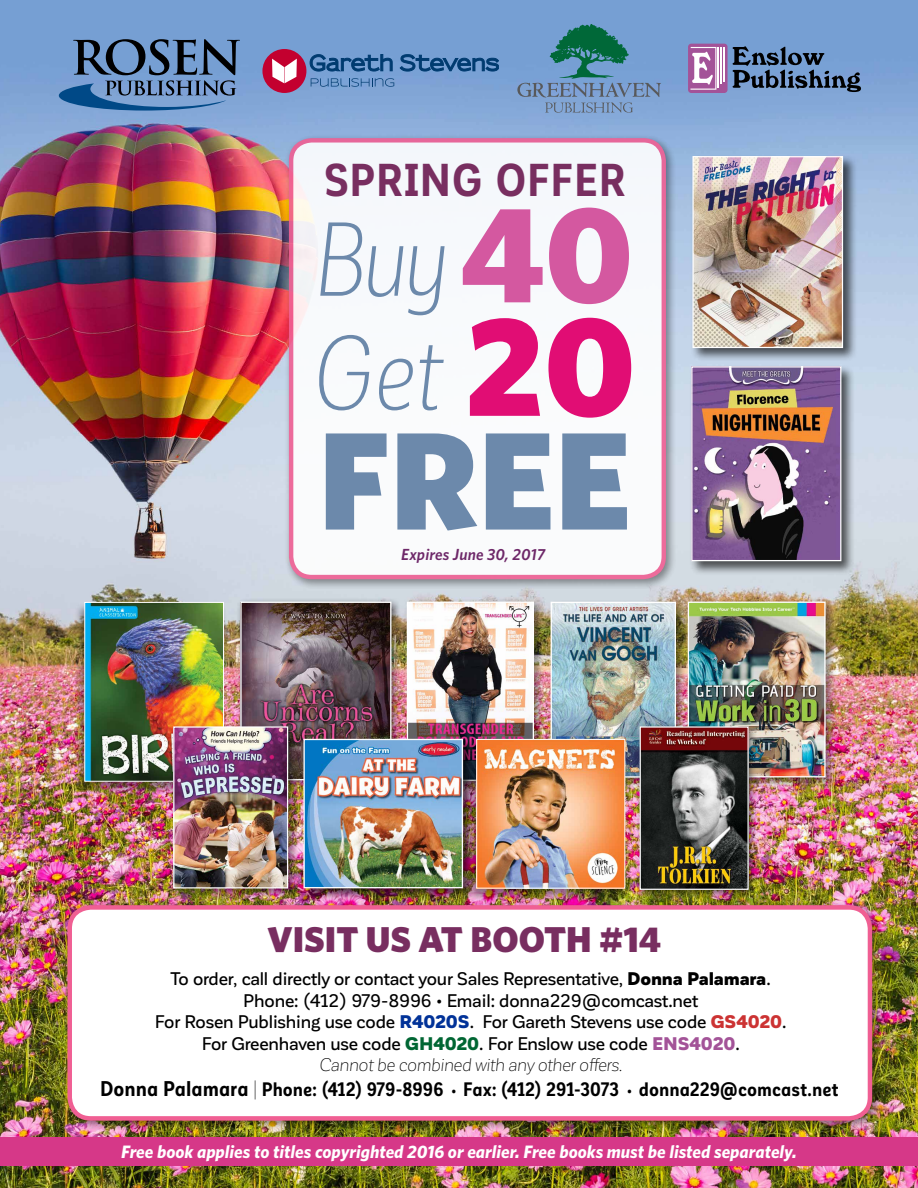
<style>
.page{position:relative;width:918px;height:1188px;background:#fff}
.page>*{position:absolute;margin:0;border:0;box-sizing:border-box;transform-origin:0 0}
.t1{font:900 139.2px "Whitney";color:#6c89ab}
.t2{font:italic 300 103.2px/113.6px "Corporative Sans Alt Cnd";letter-spacing:-.025em;color:#6c89ab}
.t3{font:700 45.3px "Corporative Sans Alt Cnd";letter-spacing:.025em;color:#782e60}
.t4{font:900 36px "Whitney";color:#782e60}
.t5{font:700 19.2px "Corporative Sans Alt Cnd";letter-spacing:.005em;color:#000}
.t6{font:500 18px/21.6px "Corporative Sans";letter-spacing:-.01em;color:#000;text-align:center}
.t7{font:italic 700 18px "Whitney";color:#fff}
.t8{font:italic 600 16.05px "Whitney";letter-spacing:.01em;color:#6e2869}
.s1{font-family:"Whitney";font-weight:900;font-style:normal;font-size:137.55px;color:#d458a0}
.s2{font-family:"Whitney";font-weight:900;font-style:normal;font-size:142.35px;color:#e10d74}
.s3{font-weight:900}
.s4{font-weight:900;color:#013298}
.s5{font-weight:900;color:#c33}
.s6{font-weight:900;color:#063}
.s7{font-weight:900;color:#a35398}
.s8{font-weight:300;font-style:italic}
.s9{font-size:21px}
.s10{font-weight:100}
.s11{font-size:15px}
</style>
<div class="page">
<img style="left:0;top:0;width:918px;height:1188px">
<div style="left:0;top:1137px;width:918px;height:28px;background:#d63888"></div>
<div style="left:285px;top:134px;width:392px;height:456px;background:#000;opacity:.45"></div>
<div style="left:291px;top:140px;width:373px;height:437px;background:#fff;border-radius:21px"></div>
<div style="left:289px;top:138px;width:377px;height:441px;border:4px solid #f05f93;border-radius:21px"></div>
<div style="left:685px;top:599px;width:152px;height:190px;background:#000;opacity:.43"></div>
<img style="left:690px;top:604px;width:134px;height:171px">
<div style="left:688px;top:602px;width:138px;height:175px;border:1px solid #fff"></div>
<div style="left:548px;top:599px;width:139px;height:190px;background:#000;opacity:.43"></div>
<img style="left:553px;top:604px;width:121px;height:172px">
<div style="left:551px;top:602px;width:125px;height:176px;border:1px solid #fff"></div>
<div style="left:404px;top:599px;width:141px;height:193px;background:#000;opacity:.43"></div>
<img style="left:409px;top:604px;width:123px;height:135px">
<div style="left:407px;top:602px;width:127px;height:179px;border:1px solid #fff"></div>
<svg style="left:59px;top:39px;width:181px;height:72px;background:#5678a2"></svg>
<svg style="left:517px;top:24px;width:144px;height:89px;background:#6492b2"></svg>
<svg style="left:400px;top:54px;width:99px;height:18px;background:#4172a7"></svg>
<svg style="left:262px;top:49px;width:132px;height:44px;background:#7f7aa9"></svg>
<svg style="left:688px;top:44px;width:40px;height:49px"></svg>
<svg style="left:690px;top:47px;width:26px;height:43px"></svg>
<hr style="left:718px;top:47px;width:1px;height:41px;background:#fff">
<hr style="left:721px;top:47px;width:1px;height:37px;background:#fff">
<hr style="left:724px;top:47px;width:1px;height:34px;background:#fff">
<svg style="left:733px;top:46px;width:128px;height:46px;background:#567296"></svg>
<div style="left:63px;top:901px;width:820px;height:230px;background:#000;opacity:.45"></div>
<div style="left:70px;top:907px;width:800px;height:211px;background:#fff;border-radius:21px"></div>
<div style="left:67px;top:905px;width:805px;height:216px;border:4px solid #f05f93;border-radius:21px"></div>
<div style="left:74px;top:602px;width:154px;height:194px;background:#000;opacity:.42"></div>
<img style="left:86px;top:604px;width:136px;height:176px">
<div style="left:84px;top:602px;width:140px;height:180px;border:1px solid #fff"></div>
<div style="left:689px;top:364px;width:167px;height:211px;background:#000;opacity:.65"></div>
<img style="left:693px;top:368px;width:146px;height:191px">
<div style="left:691px;top:366px;width:150px;height:195px;border:1px solid #fff"></div>
<div style="left:690px;top:154px;width:168px;height:208px;background:#000;opacity:.65"></div>
<img style="left:694px;top:158px;width:147px;height:188px">
<div style="left:692px;top:156px;width:151px;height:192px;border:1px solid #fff"></div>
<div style="left:236px;top:597px;width:166px;height:193px;background:#000;opacity:.5"></div>
<img style="left:242px;top:604px;width:147px;height:174px">
<div style="left:240px;top:602px;width:151px;height:178px;border:1px solid #fff"></div>
<div style="left:635px;top:722px;width:124px;height:178px;background:#000;opacity:.5"></div>
<img style="left:642px;top:728px;width:105px;height:160px">
<div style="left:640px;top:726px;width:109px;height:164px;border:1px solid #fff"></div>
<div style="left:170px;top:724px;width:130px;height:176px;background:#000;opacity:.43"></div>
<img style="left:175px;top:728px;width:111px;height:159px">
<div style="left:173px;top:726px;width:115px;height:163px;border:1px solid #fff"></div>
<div style="left:466px;top:739px;width:163px;height:164px;background:#000;opacity:.42"></div>
<img style="left:478px;top:741px;width:145px;height:145px">
<div style="left:476px;top:739px;width:149px;height:149px;border:1px solid #fff"></div>
<div style="left:302px;top:737px;width:173px;height:164px;background:#000;opacity:.65"></div>
<img style="left:305px;top:741px;width:156px;height:145px">
<div style="left:303px;top:739px;width:160px;height:149px;border:1px solid #fff"></div>
<h3 class="t3" style="left:324px;top:155px;width:303px">SPRING OFFER</h3>
<h2 class="t2" style="left:314px;top:204px;width:323px">Buy<span class="s1">40<br></span>Get <span class="s2">20</span></h2>
<h1 class="t1" style="left:318px;top:387px;width:314px">FREE</h1>
<p class="t8" style="left:401px;top:544px;width:145px">Expires June 30, 2017</p>
<h3 class="t4" style="left:268px;top:915px;width:395px">VISIT US AT BOOTH #14</h3>
<p class="t6" style="left:155px;top:968px;width:633px">To order, call directly or contact your Sales Representative, <span class="s3">Donna Palamara</span>.<br>Phone: (412) 979-8996 • Email: donna229@comcast.net<br>For Rosen Publishing use code <span class="s4">R4020S</span>. For Gareth Stevens use code <span class="s5">GS4020</span>.<br>For Greenhaven use code <span class="s6">GH4020</span>. For Enslow use code <span class="s7">ENS4020</span>.<br><span class="s8">Cannot be combined with any other offers.</span></p>
<p class="t5" style="left:100px;top:1079px;width:740px"><span class="s9">Donna Palamara</span> <span class="s10">|</span> Phone: (412) 979-8996 <span class="s11">•</span> Fax: (412) 291-3073 <span class="s11">•</span> donna229@comcast.net</p>
<p class="t7" style="left:121px;top:1140px;width:677px">Free book applies to titles copyrighted 2016 or earlier. Free books must be listed separately.</p>
</div>
